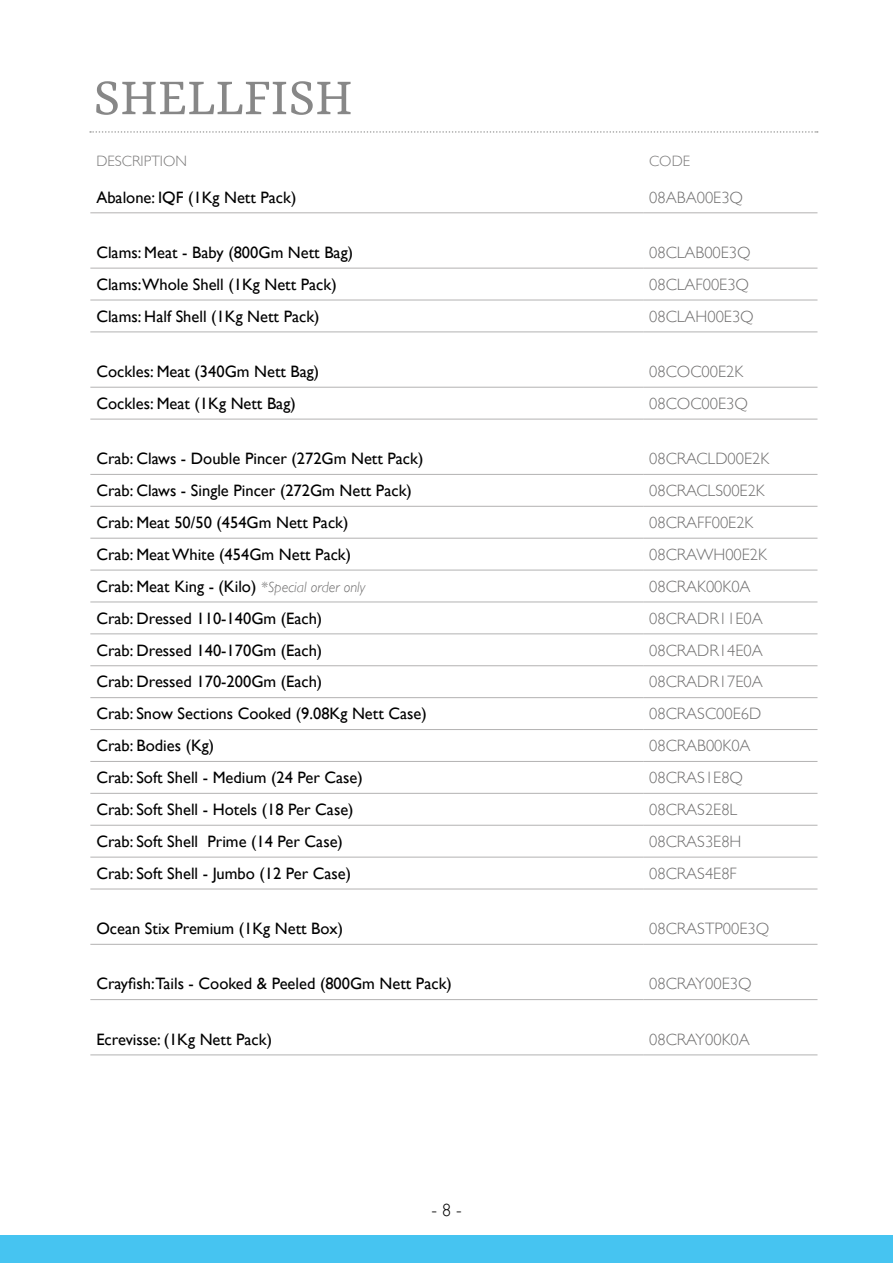
<style>
.page{position:relative;width:893px;height:1263px;background:#fff}
.page>*{position:absolute;margin:0;border:0;box-sizing:border-box;transform-origin:0 0}
.t1{font:57px "Rasa";color:#878787}
.t2{font:300 18px "Gill Sans";color:#000}
.t3{font:16.5px "Gill Sans";color:#000}
.t4{font:300 16.5px "Gill Sans";color:#706f6f}
.t5{font:300 15px "Gill Sans";color:#7c7b7b}
.s1{font-weight:300;font-style:italic;font-size:15px;color:#706f6f}
</style>
<div class="page">
<hr style="left:90px;top:212px;width:553px;height:1px;background:#b3b2b2">
<hr style="left:643px;top:212px;width:174px;height:1px;background:#b3b2b2">
<hr style="left:90px;top:268px;width:553px;height:1px;background:#b3b2b2">
<hr style="left:643px;top:268px;width:174px;height:1px;background:#b3b2b2">
<hr style="left:90px;top:300px;width:553px;height:1px;background:#b3b2b2">
<hr style="left:643px;top:300px;width:174px;height:1px;background:#b3b2b2">
<hr style="left:90px;top:331px;width:553px;height:1px;background:#b3b2b2">
<hr style="left:643px;top:331px;width:174px;height:1px;background:#b3b2b2">
<hr style="left:90px;top:387px;width:553px;height:1px;background:#b3b2b2">
<hr style="left:643px;top:387px;width:174px;height:1px;background:#b3b2b2">
<hr style="left:90px;top:419px;width:553px;height:1px;background:#b3b2b2">
<hr style="left:643px;top:419px;width:174px;height:1px;background:#b3b2b2">
<hr style="left:90px;top:474px;width:553px;height:1px;background:#b3b2b2">
<hr style="left:643px;top:474px;width:174px;height:1px;background:#b3b2b2">
<hr style="left:90px;top:506px;width:553px;height:1px;background:#b3b2b2">
<hr style="left:643px;top:506px;width:174px;height:1px;background:#b3b2b2">
<hr style="left:90px;top:793px;width:553px;height:1px;background:#b3b2b2">
<hr style="left:643px;top:793px;width:174px;height:1px;background:#b3b2b2">
<hr style="left:90px;top:825px;width:553px;height:1px;background:#b3b2b2">
<hr style="left:643px;top:825px;width:174px;height:1px;background:#b3b2b2">
<hr style="left:90px;top:857px;width:553px;height:1px;background:#b3b2b2">
<hr style="left:643px;top:857px;width:174px;height:1px;background:#b3b2b2">
<hr style="left:90px;top:538px;width:553px;height:1px;background:#b3b2b2">
<hr style="left:643px;top:538px;width:174px;height:1px;background:#b3b2b2">
<hr style="left:90px;top:570px;width:553px;height:1px;background:#b3b2b2">
<hr style="left:643px;top:570px;width:174px;height:1px;background:#b3b2b2">
<hr style="left:90px;top:602px;width:553px;height:1px;background:#b3b2b2">
<hr style="left:643px;top:602px;width:174px;height:1px;background:#b3b2b2">
<hr style="left:90px;top:633px;width:553px;height:1px;background:#b3b2b2">
<hr style="left:643px;top:633px;width:174px;height:1px;background:#b3b2b2">
<hr style="left:90px;top:665px;width:553px;height:1px;background:#b3b2b2">
<hr style="left:643px;top:665px;width:174px;height:1px;background:#b3b2b2">
<hr style="left:90px;top:697px;width:553px;height:1px;background:#b3b2b2">
<hr style="left:643px;top:697px;width:174px;height:1px;background:#b3b2b2">
<hr style="left:90px;top:729px;width:553px;height:1px;background:#b3b2b2">
<hr style="left:643px;top:729px;width:174px;height:1px;background:#b3b2b2">
<hr style="left:90px;top:761px;width:553px;height:1px;background:#b3b2b2">
<hr style="left:643px;top:761px;width:174px;height:1px;background:#b3b2b2">
<hr style="left:90px;top:889px;width:553px;height:1px;background:#b3b2b2">
<hr style="left:643px;top:889px;width:174px;height:1px;background:#b3b2b2">
<hr style="left:90px;top:944px;width:553px;height:1px;background:#b3b2b2">
<hr style="left:643px;top:944px;width:174px;height:1px;background:#b3b2b2">
<hr style="left:90px;top:999px;width:553px;height:1px;background:#b3b2b2">
<hr style="left:643px;top:999px;width:174px;height:1px;background:#b3b2b2">
<hr style="left:90px;top:1054px;width:553px;height:1px;background:#b3b2b2">
<hr style="left:643px;top:1054px;width:174px;height:1px;background:#b3b2b2">
<svg style="left:90px;top:131px;width:728px;height:2px"></svg>
<div style="left:0;top:1235px;width:893px;height:28px;background:#46c4f1"></div>
<h1 class="t1" style="left:93px;top:64px;width:261px">SHELLFISH</h1>
<p class="t5" style="left:96px;top:150px;width:92px">DESCRIPTION</p>
<p class="t5" style="left:649px;top:150px;width:42px">CODE</p>
<p class="t3" style="left:96px;top:187px;width:202px">Abalone: IQF (1Kg Nett Pack)</p>
<p class="t4" style="left:649px;top:184px;width:96px">08ABA00E3Q</p>
<p class="t3" style="left:96px;top:243px;width:258px">Clams: Meat - Baby (800Gm Nett Bag)</p>
<p class="t4" style="left:649px;top:239px;width:103px">08CLAB00E3Q</p>
<p class="t3" style="left:96px;top:274px;width:242px">Clams:Whole Shell (1Kg Nett Pack)</p>
<p class="t4" style="left:649px;top:271px;width:102px">08CLAF00E3Q</p>
<p class="t3" style="left:96px;top:306px;width:225px">Clams: Half Shell (1Kg Nett Pack)</p>
<p class="t4" style="left:649px;top:303px;width:106px">08CLAH00E3Q</p>
<p class="t3" style="left:96px;top:362px;width:224px">Cockles: Meat (340Gm Nett Bag)</p>
<p class="t4" style="left:649px;top:359px;width:96px">08COC00E2K</p>
<p class="t3" style="left:96px;top:394px;width:201px">Cockles: Meat (1Kg Nett Bag)</p>
<p class="t4" style="left:649px;top:390px;width:100px">08COC00E3Q</p>
<p class="t3" style="left:96px;top:449px;width:329px">Crab: Claws - Double Pincer (272Gm Nett Pack)</p>
<p class="t4" style="left:649px;top:446px;width:122px">08CRACLD00E2K</p>
<p class="t3" style="left:96px;top:481px;width:317px">Crab: Claws - Single Pincer (272Gm Nett Pack)</p>
<p class="t4" style="left:649px;top:478px;width:117px">08CRACLS00E2K</p>
<p class="t3" style="left:96px;top:513px;width:254px">Crab: Meat 50/50 (454Gm Nett Pack)</p>
<p class="t4" style="left:649px;top:509px;width:106px">08CRAFF00E2K</p>
<p class="t3" style="left:96px;top:545px;width:256px">Crab: Meat White (454Gm Nett Pack)</p>
<p class="t4" style="left:649px;top:541px;width:119px">08CRAWH00E2K</p>
<p class="t3" style="left:96px;top:576px;width:271px">Crab: Meat King - (Kilo) <span class="s1">*Special order only</span></p>
<p class="t4" style="left:649px;top:573px;width:103px">08CRAK00K0A</p>
<p class="t3" style="left:96px;top:608px;width:227px">Crab: Dressed 110-140Gm (Each)</p>
<p class="t4" style="left:649px;top:605px;width:115px">08CRADR11E0A</p>
<p class="t3" style="left:96px;top:640px;width:227px">Crab: Dressed 140-170Gm (Each)</p>
<p class="t4" style="left:649px;top:637px;width:115px">08CRADR14E0A</p>
<p class="t3" style="left:96px;top:672px;width:227px">Crab: Dressed 170-200Gm (Each)</p>
<p class="t4" style="left:649px;top:669px;width:115px">08CRADR17E0A</p>
<p class="t3" style="left:96px;top:704px;width:332px">Crab: Snow Sections Cooked (9.08Kg Nett Case)</p>
<p class="t4" style="left:649px;top:701px;width:114px">08CRASC00E6D</p>
<p class="t3" style="left:96px;top:736px;width:119px">Crab: Bodies (Kg)</p>
<p class="t4" style="left:649px;top:733px;width:103px">08CRAB00K0A</p>
<p class="t3" style="left:96px;top:768px;width:268px">Crab: Soft Shell - Medium (24 Per Case)</p>
<p class="t4" style="left:649px;top:765px;width:96px">08CRAS1E8Q</p>
<p class="t3" style="left:96px;top:800px;width:259px">Crab: Soft Shell - Hotels (18 Per Case)</p>
<p class="t4" style="left:649px;top:796px;width:90px">08CRAS2E8L</p>
<p class="t3" style="left:96px;top:832px;width:248px">Crab: Soft Shell Prime (14 Per Case)</p>
<p class="t4" style="left:649px;top:828px;width:94px">08CRAS3E8H</p>
<p class="t3" style="left:96px;top:863px;width:256px">Crab: Soft Shell - Jumbo (12 Per Case)</p>
<p class="t4" style="left:649px;top:860px;width:89px">08CRAS4E8F</p>
<p class="t3" style="left:96px;top:919px;width:248px">Ocean Stix Premium (1Kg Nett Box)</p>
<p class="t4" style="left:649px;top:916px;width:122px">08CRASTP00E3Q</p>
<p class="t3" style="left:96px;top:974px;width:357px">Crayfish:Tails - Cooked &amp; Peeled (800Gm Nett Pack)</p>
<p class="t4" style="left:649px;top:971px;width:104px">08CRAY00E3Q</p>
<p class="t3" style="left:96px;top:1029px;width:177px">Ecrevisse: (1Kg Nett Pack)</p>
<p class="t4" style="left:649px;top:1026px;width:102px">08CRAY00K0A</p>
<p class="t2" style="left:431px;top:1196px;width:32px">- 8 -</p>
</div>
